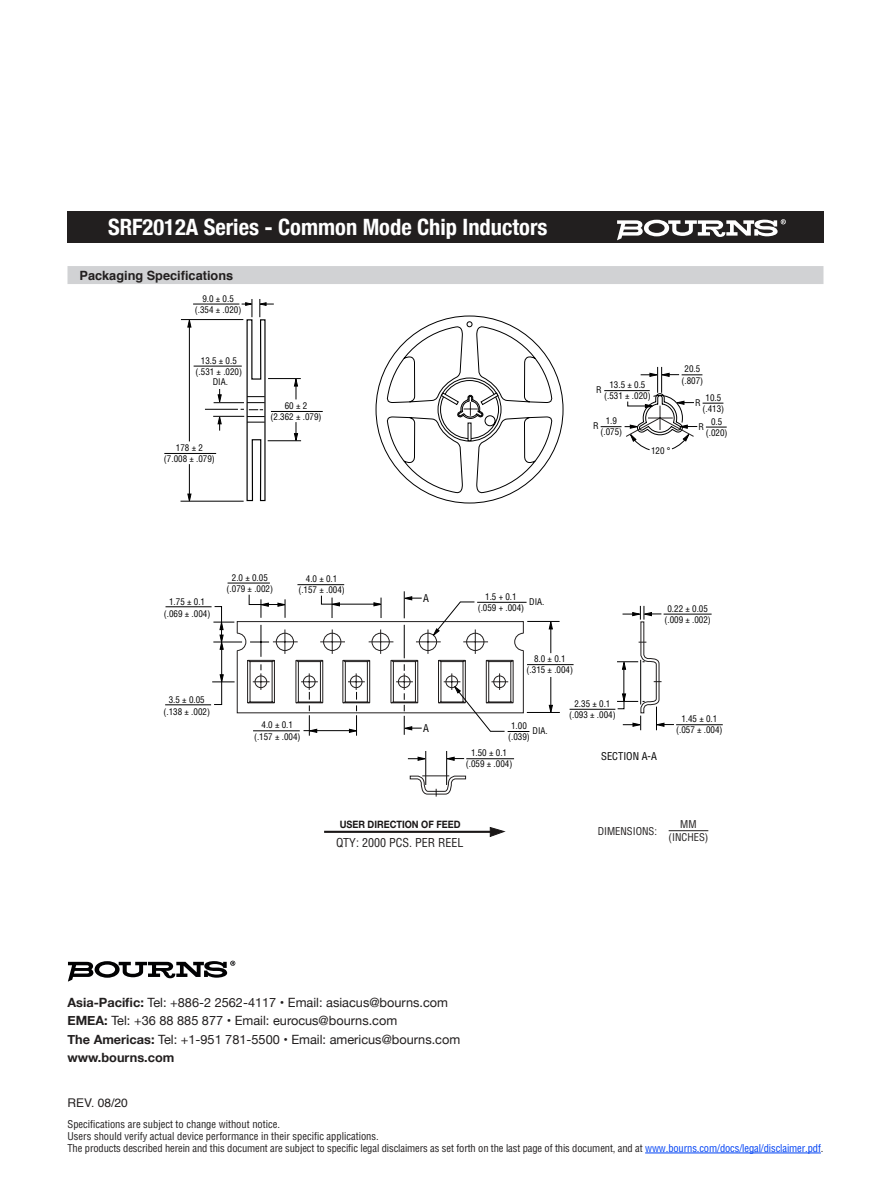
<style>
.page{position:relative;width:891px;height:1188px;background:#fff}
.page>*{position:absolute;margin:0;border:0;box-sizing:border-box;transform-origin:0 0}
.t1{font:700 condensed 22.5px "Helvetica Neue";color:#fff}
.t2{font:12.75px/18.3px "Helvetica Neue";color:#221f1f}
.t3{font:700 12.75px "Helvetica";color:#221f1f}
.t4{font:condensed 12px "Helvetica";color:#221f1f}
.t5{font:12px "Helvetica";color:#221f1f}
.t6{font:condensed 10.5px/12px "Helvetica";letter-spacing:-.01em;color:#221f1f}
.t7{font:condensed 10.5px "Helvetica";color:#000}
.t8{font:700 10.2px "Helvetica Neue";color:#1a1717;scale:.9 1}
.t9{font:condensed 9px/11.2px "Helvetica";color:#000;text-align:center}
.s1{font-weight:700}
.s2{color:#0042f4}
</style>
<div class="page">
<div style="left:68px;top:211px;width:756px;height:32px;background:#221f1f"></div>
<svg style="left:617px;top:219px;width:169px;height:21px"></svg>
<div style="left:68px;top:266px;width:756px;height:18px;background:#d1d2d4"></div>
<hr style="left:193px;top:304px;width:46px;height:1px;background:#000">
<hr style="left:268px;top:378px;width:33px;height:1px;background:#000">
<hr style="left:268px;top:440px;width:33px;height:1px;background:#000">
<svg style="left:294px;top:422px;width:4px;height:20px"></svg>
<svg style="left:294px;top:378px;width:4px;height:21px"></svg>
<hr style="left:271px;top:411px;width:52px;height:1px;background:#000">
<hr style="left:181px;top:319px;width:62px;height:1px;background:#000">
<hr style="left:181px;top:501px;width:63px;height:1px;background:#000">
<svg style="left:187px;top:319px;width:4px;height:9px"></svg>
<hr style="left:189px;top:464px;width:1px;height:32px;background:#000">
<svg style="left:187px;top:494px;width:4px;height:8px"></svg>
<hr style="left:189px;top:325px;width:1px;height:116px;background:#000">
<hr style="left:164px;top:453px;width:52px;height:1px;background:#000">
<hr style="left:194px;top:366px;width:48px;height:1px;background:#000">
<hr style="left:214px;top:402px;width:30px;height:1px;background:#000">
<hr style="left:213px;top:416px;width:31px;height:1px;background:#000">
<svg style="left:218px;top:389px;width:4px;height:15px"></svg>
<svg style="left:218px;top:415px;width:4px;height:16px"></svg>
<hr style="left:205px;top:409px;width:33px;height:1px;background:#000">
<svg style="left:241px;top:299px;width:33px;height:203px"></svg>
<hr style="left:324px;top:831px;width:169px;height:2px;background:#1a1717">
<svg style="left:490px;top:827px;width:15px;height:10px"></svg>
<hr style="left:676px;top:724px;width:47px;height:1px;background:#000">
<hr style="left:664px;top:614px;width:48px;height:1px;background:#000">
<svg style="left:375px;top:315px;width:352px;height:189px"></svg>
<hr style="left:466px;top:758px;width:48px;height:1px;background:#000">
<hr style="left:426px;top:751px;width:1px;height:34px;background:#000">
<hr style="left:446px;top:751px;width:1px;height:34px;background:#000">
<svg style="left:446px;top:757px;width:18px;height:4px"></svg>
<svg style="left:408px;top:757px;width:19px;height:4px"></svg>
<hr style="left:166px;top:606px;width:46px;height:1px;background:#000">
<hr style="left:165px;top:704px;width:46px;height:1px;background:#000">
<hr style="left:297px;top:584px;width:47px;height:1px;background:#000">
<hr style="left:228px;top:583px;width:42px;height:1px;background:#000">
<svg style="left:409px;top:775px;width:57px;height:22px"></svg>
<svg style="left:212px;top:591px;width:462px;height:145px"></svg>
<hr style="left:645px;top:1153px;width:176px;height:1px;background:#0042f4">
<svg style="left:68px;top:961px;width:167px;height:21px"></svg>
<hr style="left:669px;top:830px;width:39px;height:1px;background:#221f1f">
<h1 class="t1" style="left:108px;top:219px;width:441px">SRF2012A Series - Common Mode Chip Inductors</h1>
<h2 class="t3" style="left:80px;top:265px;width:155px">Packaging Speci昀椀cations</h2>
<p class="t9" style="left:195px;top:294px;width:48px">9.0 ± 0.5 (.354 ± .020)</p>
<p class="t9" style="left:196px;top:356px;width:48px">13.5 ± 0.5 (.531 ± .020)</p>
<p class="t9" style="left:213px;top:377px;width:17px">DIA.</p>
<p class="t9" style="left:164px;top:443px;width:52px">178 ± 2 (7.008 ± .079)</p>
<p class="t9" style="left:271px;top:401px;width:52px">60 ± 2<br>(2.362 ± .079)</p>
<p class="t9" style="left:604px;top:380px;width:48px">13.5 ± 0.5 (.531 ± .020)</p>
<p class="t9" style="left:596px;top:385px;width:7px">R</p>
<p class="t9" style="left:601px;top:416px;width:23px">1.9 (.075)</p>
<p class="t9" style="left:593px;top:421px;width:7px">R</p>
<p class="t9" style="left:651px;top:446px;width:21px">120 °</p>
<p class="t9" style="left:682px;top:364px;width:23px">20.5 (.807)</p>
<p class="t9" style="left:703px;top:393px;width:23px">10.5 (.413)</p>
<p class="t9" style="left:695px;top:398px;width:7px">R</p>
<p class="t9" style="left:706px;top:416px;width:23px">0.5 (.020)</p>
<p class="t9" style="left:698px;top:422px;width:7px">R</p>
<p class="t9" style="left:164px;top:597px;width:48px">1.75 ± 0.1 (.069 ± .004)</p>
<p class="t9" style="left:227px;top:572px;width:48px">2.0 ± 0.05 (.079 ± .002)</p>
<p class="t9" style="left:298px;top:574px;width:48px">4.0 ± 0.1 (.157 ± .004)</p>
<p class="t7" style="left:423px;top:594px;width:7px">A</p>
<p class="t9" style="left:478px;top:592px;width:48px">1.5 + 0.1 (.059 + .004)</p>
<p class="t9" style="left:529px;top:597px;width:17px">DIA.</p>
<p class="t9" style="left:527px;top:654px;width:48px">8.0 ± 0.1 (.315 ± .004)</p>
<p class="t9" style="left:664px;top:603px;width:48px">0.22 ± 0.05 (.009 ± .002)</p>
<p class="t9" style="left:163px;top:695px;width:48px">3.5 ± 0.05 (.138 ± .002)</p>
<p class="t9" style="left:254px;top:720px;width:48px">4.0 ± 0.1 (.157 ± .004)</p>
<p class="t7" style="left:423px;top:724px;width:7px">A</p>
<p class="t9" style="left:508px;top:721px;width:23px">1.00 (.039)</p>
<p class="t9" style="left:533px;top:726px;width:17px">DIA.</p>
<p class="t9" style="left:569px;top:699px;width:48px">2.35 ± 0.1 (.093 ± .004)</p>
<p class="t9" style="left:466px;top:748px;width:48px">1.50 ± 0.1 (.059 ± .004)</p>
<p class="t7" style="left:601px;top:752px;width:57px">SECTION A-A</p>
<p class="t9" style="left:676px;top:714px;width:48px">1.45 ± 0.1 (.057 ± .004)</p>
<p class="t8" style="left:340px;top:818px;width:136px">USER DIRECTION OF FEED</p>
<h3 class="t4" style="left:336px;top:838px;width:129px">QTY: 2000 PCS. PER REEL</h3>
<p class="t6" style="left:598px;top:826px;width:61px">DIMENSIONS:</p>
<p class="t6" style="left:669px;top:819px;width:41px;line-height:12.6px;text-align:center">MM (INCHES)</p>
<h2 class="t2" style="left:68px;top:994px;width:394px"><span class="s1">Asia-Paci昀椀c:</span> Tel: +886-2 2562-4117 • Email: asiacus@bourns.com <span class="s1">EMEA:</span> Tel: +36 88 885 877 • Email: eurocus@bourns.com<br><span class="s1">The Americas:</span> Tel: +1-951 781-5500 • Email: americus@bourns.com <span class="s1">www.bourns.com</span></h2>
<h3 class="t5" style="left:68px;top:1098px;width:62px">REV. 08/20</h3>
<p class="t6" style="left:68px;top:1119px;width:757px">Specifications are subject to change without notice.<br>Users should verify actual device performance in their specific applications.<br>The products described herein and this document are subject to specific legal disclaimers as set forth on the last page of this document, and at <span class="s2">www.bourns.com/docs/legal/disclaimer.pdf</span>.</p>
</div>
